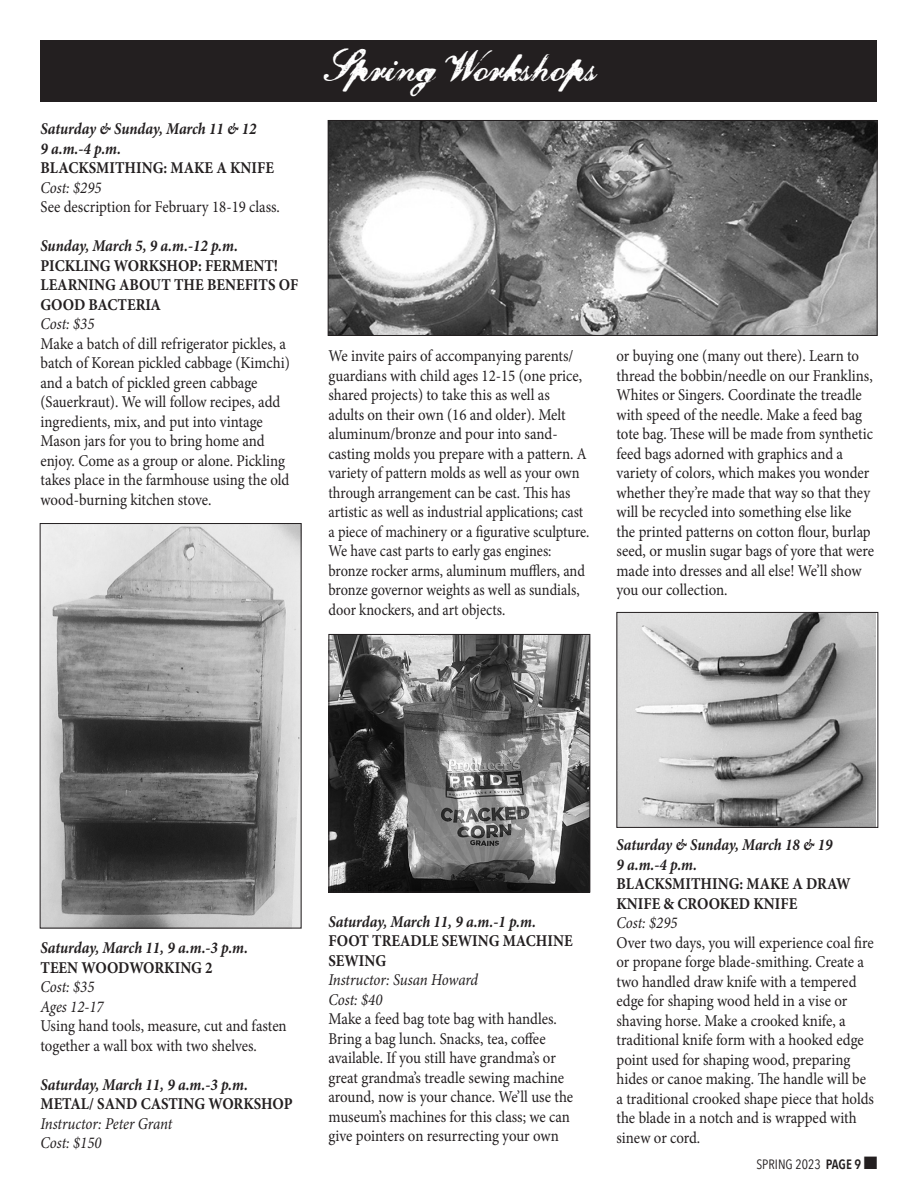
<style>
.page{position:relative;width:918px;height:1188px;background:#fff}
.page>*{position:absolute;margin:0;border:0;box-sizing:border-box;transform-origin:0 0}
.t1{font:49.5px "Magesta Script Mix";letter-spacing:-.005em;color:#fff}
.t2{font:16.5px/19.5px "Minion Pro";letter-spacing:-.005em;color:#231f20;scale:.9 1}
.t3{font:700 16.5px/19.5px "Minion Pro";color:#231f20;scale:.9 1}
.t4{font:italic 700 16.5px "Minion Pro";letter-spacing:-.01em;color:#231f20;scale:.9 1}
.t5{font:italic 16.5px "Minion Pro";letter-spacing:-.005em;color:#231f20;scale:.9 1}
.t6{font:13.5px "Avenir Next Condensed";color:#231f20}
.s1{font-weight:400;font-style:italic}
.s2{font-weight:600}
</style>
<div class="page">
<div style="left:40px;top:40px;width:838px;height:62px;background:#231f20"></div>
<img style="left:42px;top:525px;width:258px;height:401px">
<img style="left:330px;top:122px;width:546px;height:212px">
<div style="left:328px;top:120px;width:550px;height:216px;border:1px solid #231f20"></div>
<img style="left:618px;top:614px;width:258px;height:212px">
<div style="left:616px;top:612px;width:262px;height:216px;border:1px solid #231f20"></div>
<img style="left:330px;top:636px;width:258px;height:254px">
<div style="left:328px;top:634px;width:262px;height:258px;border:1px solid #231f20"></div>
<p class="t4" style="left:40px;top:117px;width:242px">Saturday &amp; Sunday, March 11 &amp; 12</p>
<p class="t4" style="left:40px;top:137px;width:91px">9 a.m.-4 p.m.</p>
<p class="t3" style="left:40px;top:158px;width:261px">BLACKSMITHING: MAKE A KNIFE</p>
<p class="t5" style="left:40px;top:176px;width:69px">Cost: $295</p>
<p class="t2" style="left:40px;top:197px;width:268px">See description for February 18-19 class.</p>
<p class="t4" style="left:40px;top:234px;width:221px">Sunday, March 5, 9 a.m.-12 p.m.</p>
<p class="t3" style="left:40px;top:256px;width:288px">PICKLING WORKSHOP: FERMENT!<br>LEARNING ABOUT THE BENEFITS OF<br>GOOD BACTERIA</p>
<p class="t5" style="left:40px;top:313px;width:61px">Cost: $35</p>
<p class="t2" style="left:40px;top:334px;width:279px">Make a batch of dill refrigerator pickles, a batch of Korean pickled cabbage (Kimchi) and a batch of pickled green cabbage (Sauerkraut). We will follow recipes, add ingredients, mix, and put into vintage Mason jars for you to bring home and enjoy. Come as a group or alone. Pickling takes place in the farmhouse using the old wood-burning kitchen stove.</p>
<p class="t1" style="left:322px;top:41px;width:275px">Spring Workshops</p>
<p class="t2" style="left:328px;top:346px;width:292px">We invite pairs of accompanying parents/ guardians with child ages 12-15 (one price, shared projects) to take this as well as adults on their own (16 and older). Melt aluminum/bronze and pour into sand&shy;casting molds you prepare with a pattern. A variety of pattern molds as well as your own through arrangement can be cast. This has artistic as well as industrial applications; cast a piece of machinery or a figurative sculpture.<br>We have cast parts to early gas engines: bronze rocker arms, aluminum mufflers, and bronze governor weights as well as sundials, door knockers, and art objects.</p>
<p class="t2" style="left:616px;top:346px;width:288px">or buying one (many out there). Learn to thread the bobbin/needle on our Franklins, Whites or Singers. Coordinate the treadle with speed of the needle. Make a feed bag tote bag. These will be made from synthetic feed bags adorned with graphics and a variety of colors, which makes you wonder whether they’re made that way so that they will be recycled into something else like the printed patterns on cotton flour, burlap seed, or muslin sugar bags of yore that were made into dresses and all else! We’ll show you our collection.</p>
<p class="t4" style="left:40px;top:936px;width:232px">Saturday, March 11, 9 a.m.-3 p.m.</p>
<p class="t3" style="left:40px;top:958px;width:193px">TEEN WOODWORKING 2</p>
<p class="t5" style="left:40px;top:976px;width:61px">Cost: $35</p>
<p class="t5" style="left:40px;top:995px;width:72px">Ages 12-17</p>
<p class="t2" style="left:40px;top:1016px;width:275px">Using hand tools, measure, cut and fasten together a wall box with two shelves.</p>
<p class="t4" style="left:40px;top:1073px;width:232px">Saturday, March 11, 9 a.m.-3 p.m.</p>
<p class="t3" style="left:40px;top:1094px;width:282px">METAL/ SAND CASTING WORKSHOP<br><span class="s1">Instructor: Peter Grant</span></p>
<p class="t5" style="left:40px;top:1132px;width:69px">Cost: $150</p>
<p class="t4" style="left:328px;top:910px;width:232px">Saturday, March 11, 9 a.m.-1 p.m.</p>
<p class="t3" style="left:328px;top:931px;width:273px">FOOT TREADLE SEWING MACHINE<br>SEWING</p>
<p class="t5" style="left:328px;top:969px;width:168px">Instructor: Susan Howard</p>
<p class="t5" style="left:328px;top:988px;width:61px">Cost: $40</p>
<p class="t2" style="left:328px;top:1009px;width:273px">Make a feed bag tote bag with handles.<br>Bring a bag lunch. Snacks, tea, coffee available. If you still have grandma’s or great grandma’s treadle sewing machine around, now is your chance. We’ll use the museum’s machines for this class; we can give pointers on resurrecting your own</p>
<p class="t4" style="left:616px;top:833px;width:242px">Saturday &amp; Sunday, March 18 &amp; 19</p>
<p class="t4" style="left:616px;top:853px;width:91px">9 a.m.-4 p.m.</p>
<p class="t3" style="left:616px;top:874px;width:262px">BLACKSMITHING: MAKE A DRAW<br>KNIFE &amp; CROOKED KNIFE</p>
<p class="t5" style="left:616px;top:912px;width:69px">Cost: $295</p>
<p class="t2" style="left:617px;top:933px;width:288px">Over two days, you will experience coal fire or propane forge blade-smithing. Create a two handled draw knife with a tempered edge for shaping wood held in a vise or shaving horse. Make a crooked knife, a traditional knife form with a hooked edge point used for shaping wood, preparing hides or canoe making. The handle will be a traditional crooked shape piece that holds the blade in a notch and is wrapped with sinew or cord.</p>
<p class="t6" style="left:756px;top:1152px;width:123px">SPRING 2023 <span class="s2">PAGE 9</span> ■</p>
</div>
